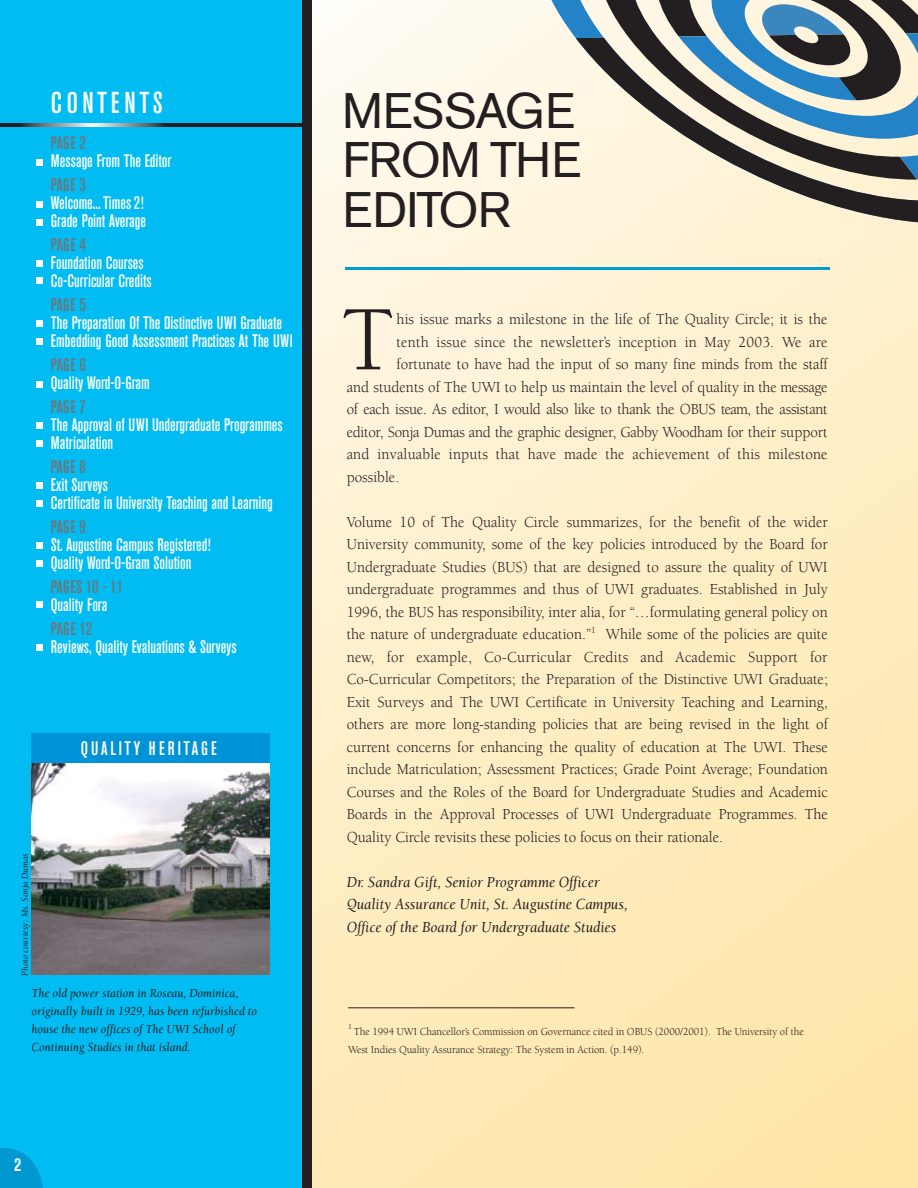
<style>
.page{position:relative;width:918px;height:1188px;background:#fff}
.page>*{position:absolute;margin:0;border:0;box-sizing:border-box;transform-origin:0 0}
.t1{font:94.5px "Berkeley";color:#231f20;scale:.95 1}
.t2{font:49.5px/49.2px "Akzidenz Grotesk BE";letter-spacing:-.015em;color:#231f20}
.t3{font:500 condensed 30px "Akzidenz Grotesk BE";letter-spacing:.12em;color:#fff}
.t4{font:500 condensed 19.5px "Akzidenz Grotesk BE";letter-spacing:.14em;color:#fff}
.t5{font:700 condensed 18.9px "Akzidenz Grotesk BE";color:#fff;scale:.95 1}
.t6{font:500 condensed 18px/18px "Akzidenz Grotesk BE";color:#fff}
.t7{font:500 condensed 18px "Akzidenz Grotesk BE";letter-spacing:.02em;color:#737477}
.t8{font:15.75px/22.5px "Berkeley";color:#231f20;text-align:justify;scale:.95 1}
.t9{font:15.75px "Berkeley";letter-spacing:-.02em;color:#231f20;scale:.95 1}
.t10{font:italic 15.75px/22.5px "Berkeley";color:#231f20;scale:.95 1}
.t11{font:italic 12.6px/18px "Berkeley";color:#231f20;scale:.95 1}
.t12{font:10.95px/17.2px "Berkeley";letter-spacing:-.005em;color:#231f20;scale:.95 1}
.t13{font:italic 9.45px "Berkeley";letter-spacing:.01em;color:#231f20;scale:.95 1}
.t14{font:7.8px "Berkeley";color:#231f20;scale:.95 1}
</style>
<div class="page">
<div style="left:0;top:0;width:918px;height:1188px;background:linear-gradient(to bottom,#fff9ec,#ffe6a9)"></div>
<div style="left:0;top:0;width:304px;height:1188px;background:#00bcf2"></div>
<svg style="left:0;top:123px;width:302px;height:3px"></svg>
<div style="left:36px;top:159px;width:7px;height:7px;background:#fff"></div>
<div style="left:36px;top:201px;width:7px;height:7px;background:#fff"></div>
<div style="left:36px;top:219px;width:7px;height:6px;background:#fff"></div>
<div style="left:36px;top:260px;width:7px;height:7px;background:#fff"></div>
<div style="left:36px;top:381px;width:7px;height:7px;background:#fff"></div>
<div style="left:36px;top:422px;width:7px;height:7px;background:#fff"></div>
<div style="left:36px;top:440px;width:7px;height:7px;background:#fff"></div>
<div style="left:36px;top:482px;width:7px;height:7px;background:#fff"></div>
<div style="left:36px;top:500px;width:7px;height:7px;background:#fff"></div>
<div style="left:36px;top:542px;width:7px;height:7px;background:#fff"></div>
<div style="left:36px;top:644px;width:7px;height:7px;background:#fff"></div>
<div style="left:36px;top:602px;width:7px;height:6px;background:#fff"></div>
<div style="left:36px;top:560px;width:7px;height:7px;background:#fff"></div>
<div style="left:36px;top:338px;width:7px;height:7px;background:#fff"></div>
<div style="left:36px;top:320px;width:7px;height:7px;background:#fff"></div>
<div style="left:36px;top:277px;width:7px;height:7px;background:#fff"></div>
<div style="left:302px;top:0;width:9px;height:1188px;background:#231f20"></div>
<hr style="left:345px;top:267px;width:485px;height:3px;background:#009ed3">
<div style="left:576px;top:225px;width:342px;height:7px;background:#fff3d6"></div>
<svg style="left:496px;top:0;width:422px;height:180px;background:#c2c8c4"></svg>
<svg style="left:576px;top:32px;width:342px;height:193px;background:#a7aca6"></svg>
<img style="left:32px;top:764px;width:238px;height:211px">
<div style="left:32px;top:734px;width:238px;height:30px;background:#0093d8"></div>
<svg style="left:0;top:1148px;width:43px;height:40px"></svg>
<hr style="left:348px;top:1007px;width:227px;height:1px;background:#231f20">
<h3 class="t3" style="left:51px;top:86px;width:114px">CONTENTS</h3>
<p class="t7" style="left:51px;top:133px;width:36px">PAGE 2</p>
<p class="t6" style="left:51px;top:152px;width:122px">Message From The Editor</p>
<p class="t7" style="left:51px;top:175px;width:36px">PAGE 3</p>
<p class="t6" style="left:51px;top:194px;width:97px">Welcome...Times2!<br>Grade Point Average</p>
<p class="t7" style="left:51px;top:235px;width:36px">PAGE 4</p>
<p class="t6" style="left:51px;top:254px;width:102px">Foundation Courses<br>Co-Curricular Credits</p>
<p class="t7" style="left:51px;top:295px;width:36px">PAGE 5</p>
<p class="t6" style="left:51px;top:314px;width:244px">The Preparation Of The Distinctive UWI Graduate<br>Embedding Good Assessment Practices At The UWI</p>
<p class="t7" style="left:51px;top:355px;width:36px">PAGE 6</p>
<p class="t6" style="left:51px;top:374px;width:100px">Quality Word-O-Gram</p>
<p class="t7" style="left:51px;top:397px;width:36px">PAGE 7</p>
<p class="t6" style="left:51px;top:416px;width:233px">The Approval of UWI Undergraduate Programmes<br>Matriculation</p>
<p class="t7" style="left:51px;top:457px;width:36px">PAGE 8</p>
<p class="t6" style="left:51px;top:476px;width:223px">Exit Surveys<br>Certificate in University Teaching and Learning</p>
<p class="t7" style="left:51px;top:517px;width:36px">PAGE 9</p>
<p class="t6" style="left:51px;top:536px;width:161px">St. Augustine Campus Registered!<br>Quality Word-O-Gram Solution</p>
<p class="t7" style="left:51px;top:577px;width:74px">PAGES 10 - 11</p>
<p class="t6" style="left:51px;top:596px;width:58px">Quality Fora</p>
<p class="t7" style="left:51px;top:619px;width:43px">PAGE 12</p>
<p class="t6" style="left:51px;top:638px;width:187px">Reviews, Quality Evaluations &amp; Surveys</p>
<p class="t13" style="left:20px;top:976px;width:130px;rotate:-90deg">Photo courtesy: Ms. Sonja Dumas</p>
<p class="t4" style="left:81px;top:738px;width:137px">QUALITY HERITAGE</p>
<p class="t11" style="left:32px;top:984px;width:239px">The old power station in Roseau, Dominica, originally built in 1929, has been refurbished to house the new offices of The UWI School of Continuing Studies in that island.</p>
<p class="t5" style="left:14px;top:1154px;width:9px">2</p>
<h2 class="t2" style="left:342px;top:86px;width:241px">MESSAGE<br>FROM THE<br>EDITOR</h2>
<h1 class="t1" style="left:342px;top:290px;width:56px">T</h1>
<p class="t8" style="left:397px;top:309px;width:455px">his issue marks a milestone in the life of The Quality Circle; it is the</p>
<p class="t8" style="left:397px;top:331px;width:455px">tenth issue since the newsletter’s inception in May 2003. We are</p>
<p class="t8" style="left:397px;top:354px;width:455px">fortunate to have had the input of so many fine minds from the staff</p>
<p class="t8" style="left:347px;top:376px;width:508px">and students of The UWI to help us maintain the level of quality in the message</p>
<p class="t9" style="left:347px;top:401px;width:508px">of each issue. As editor, I would also like to thank the OBUS team, the assistant</p>
<p class="t9" style="left:347px;top:424px;width:508px">editor, Sonja Dumas and the graphic designer, Gabby Woodham for their support</p>
<p class="t8" style="left:347px;top:444px;width:508px">and invaluable inputs that have made the achievement of this milestone</p>
<p class="t8" style="left:347px;top:466px;width:57px">possible.</p>
<p class="t8" style="left:347px;top:511px;width:508px">Volume 10 of The Quality Circle summarizes, for the benefit of the wider University community, some of the key policies introduced by the Board for Undergraduate Studies (BUS) that are designed to assure the quality of UWI undergraduate programmes and thus of UWI graduates. Established in July 1996, the BUS has responsibility, inter alia, for “…formulating general policy on the nature of undergraduate education.”<sup>1</sup> While some of the policies are quite new, for example, Co-Curricular Credits and Academic Support for Co-Curricular Competitors; the Preparation of the Distinctive UWI Graduate; Exit Surveys and The UWI Certificate in University Teaching and Learning, others are more long-standing policies that are being revised in the light of current concerns for enhancing the quality of education at The UWI. These include Matriculation; Assessment Practices; Grade Point Average; Foundation Courses and the Roles of the Board for Undergraduate Studies and Academic Boards in the Approval Processes of UWI Undergraduate Programmes. The Quality Circle revisits these policies to focus on their rationale.</p>
<p class="t10" style="left:347px;top:871px;width:297px">Dr. Sandra Gift, Senior Programme Officer<br>Quality Assurance Unit, St. Augustine Campus,<br>Office of the Board for Undergraduate Studies</p>
<p class="t14" style="left:348px;top:1023px;width:6px">1</p>
<p class="t12" style="left:348px;top:1024px;width:481px;text-indent:6px">The 1994 UWI Chancellor’s Commission on Governance cited in OBUS (2000/2001). The University of the<br>West Indies Quality Assurance Strategy: The System in Action. (p.149).</p>
</div>
